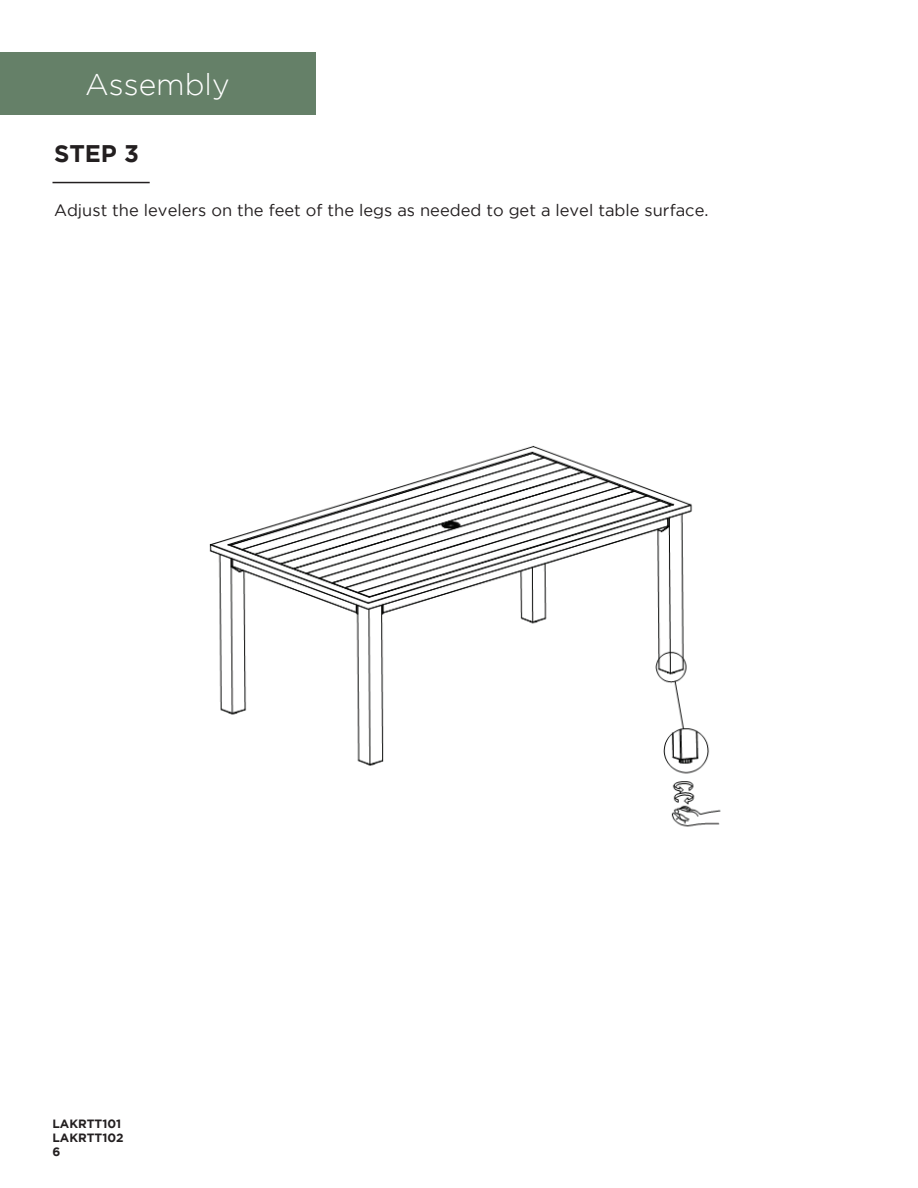
<style>
.page{position:relative;width:918px;height:1188px;background:#fff}
.page>*{position:absolute;margin:0;border:0;box-sizing:border-box;transform-origin:0 0}
.t1{font:300 30px "Gotham";color:#fff}
.t2{font:700 24px "Gotham";color:#231f20}
.t3{font:16.5px "Gotham";color:#231f20}
.t4{font:700 12px/14.4px "Gotham";color:#231f20}
</style>
<div class="page">
<div style="left:0;top:53px;width:315px;height:62px;background:#658068"></div>
<hr style="left:53px;top:182px;width:97px;height:1px;background:#231f20">
<img style="left:209px;top:445px;width:512px;height:382px">
<h1 class="t1" style="left:85px;top:68px;width:146px">Assembly</h1>
<h2 class="t2" style="left:54px;top:139px;width:87px">STEP 3</h2>
<p class="t3" style="left:54px;top:201px;width:656px">Adjust the levelers on the feet of the legs as needed to get a level table surface.</p>
<p class="t4" style="left:52px;top:1116px;width:73px">LAKRTT101<br>LAKRTT102<br>6</p>
</div>
